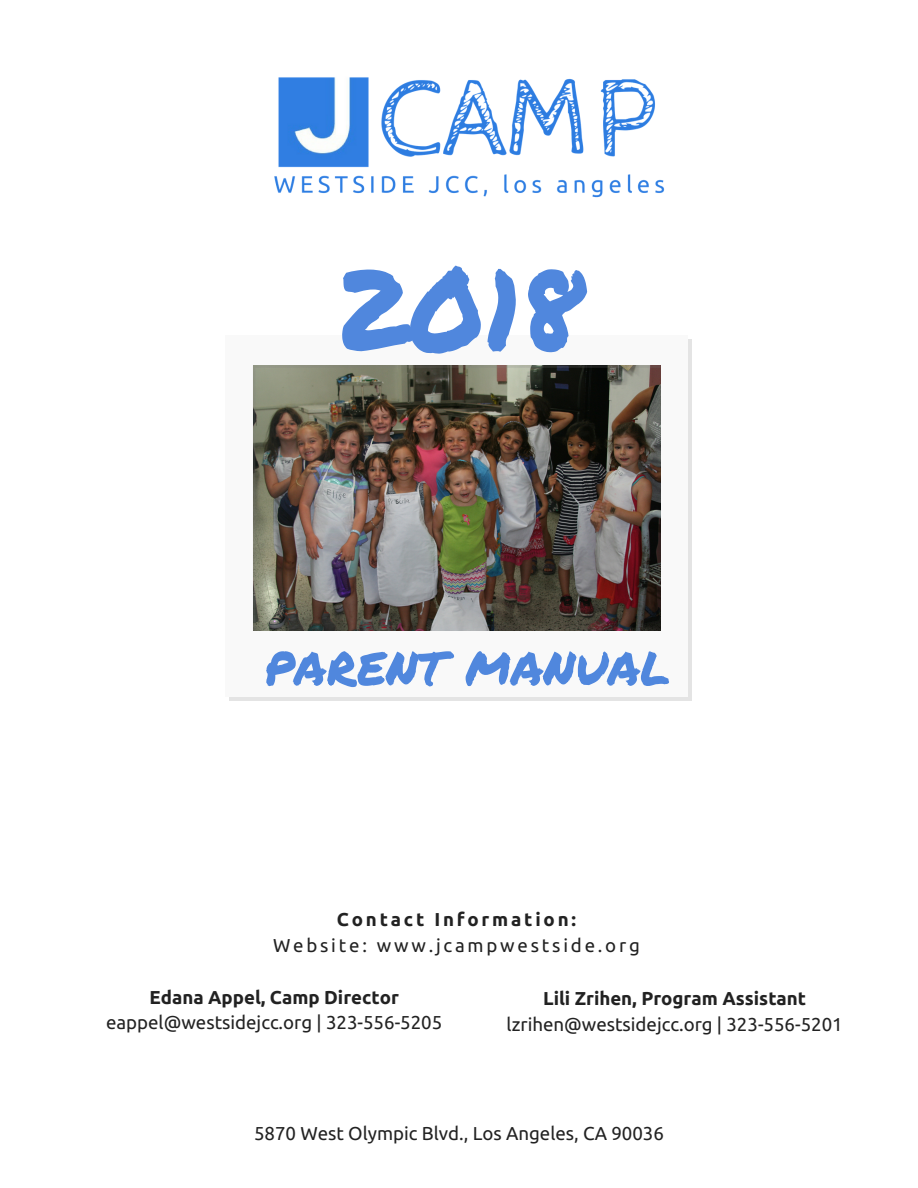
<style>
.page{position:relative;width:918px;height:1188px;background:#fff}
.page>*{position:absolute;margin:0;border:0;box-sizing:border-box;transform-origin:0 0}
.t1{font:112.05px "Permanent Marker";color:#5087dd}
.t2{font:55.95px "Permanent Marker";color:#5087dd}
.t3{font:18.75px "Ubuntu";color:#222}
.t4{font:700 18.75px "Ubuntu";color:#222}
.t5{font:18.75px "Ubuntu";letter-spacing:.15em;color:#222}
.t6{font:700 18.75px "Ubuntu";letter-spacing:.15em;color:#222}
</style>
<div class="page">
<div style="left:225px;top:336px;width:463px;height:361px;background:#f9f9f9"></div>
<img style="left:253px;top:365px;width:407px;height:266px">
<img style="left:274px;top:77px;width:391px;height:121px">
<h1 class="t1" style="left:335px;top:227px;width:248px">2018</h1>
<h2 class="t2" style="left:265px;top:623px;width:407px">PARENT MANUAL</h2>
<p class="t6" style="left:337px;top:908px;width:241px">Contact Information:</p>
<p class="t5" style="left:273px;top:934px;width:368px">Website: www.jcampwestside.org</p>
<p class="t4" style="left:543px;top:987px;width:265px">Lili Zrihen, Program Assistant</p>
<p class="t3" style="left:507px;top:1013px;width:338px">lzrihen@westsidejcc.org | 323-556-5201</p>
<p class="t4" style="left:150px;top:986px;width:251px">Edana Appel, Camp Director</p>
<p class="t3" style="left:106px;top:1012px;width:338px">eappel@westsidejcc.org | 323-556-5205</p>
<p class="t3" style="left:254px;top:1122px;width:411px">5870 West Olympic Blvd., Los Angeles, CA 90036</p>
</div>
